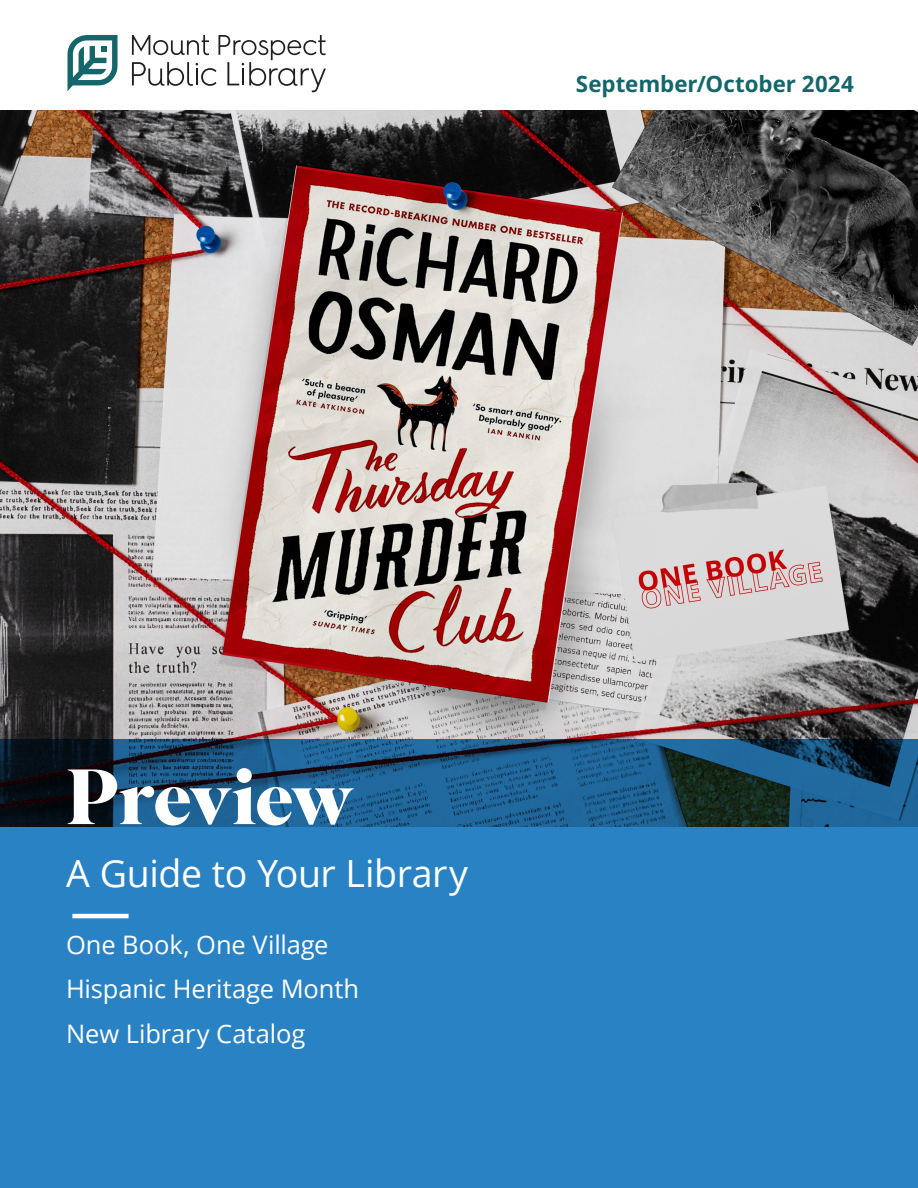
<style>
.page{position:relative;width:918px;height:1188px;background:#fff}
.page>*{position:absolute;margin:0;border:0;box-sizing:border-box;transform-origin:0 0}
.prorgam_date{font:700 78px "Superior Title";letter-spacing:-.025em;color:#fff}
.prorgam_date-2{font:37.5px "Open Sans";letter-spacing:-.01em;color:#fff}
.t1{font:25.5px "Open Sans";letter-spacing:-.005em;color:#fff}
.t2{font:700 22.35px "Open Sans";color:#14666b}
</style>
<div class="page">
<svg style="left:132px;top:35px;width:194px;height:57px"></svg>
<svg style="left:68px;top:35px;width:50px;height:56px"></svg>
<img style="left:0;top:111px;width:918px;height:629px">
<svg style="left:0;top:740px;width:918px;height:448px;background:#2476b2"></svg>
<hr style="left:72px;top:914px;width:57px;height:4px;background:#fff">
<p class="t2" style="left:576px;top:68px;width:279px">September/October 2024</p>
<p class="prorgam_date" style="left:66px;top:748px;width:290px">Preview</p>
<p class="prorgam_date-2" style="left:66px;top:848px;width:403px">A Guide to Your Library</p>
<p class="t1" style="left:66px;top:927px;width:264px">One Book, One Village</p>
<p class="t1" style="left:66px;top:972px;width:295px">Hispanic Heritage Month</p>
<p class="t1" style="left:66px;top:1016px;width:241px">New Library Catalog</p>
</div>
